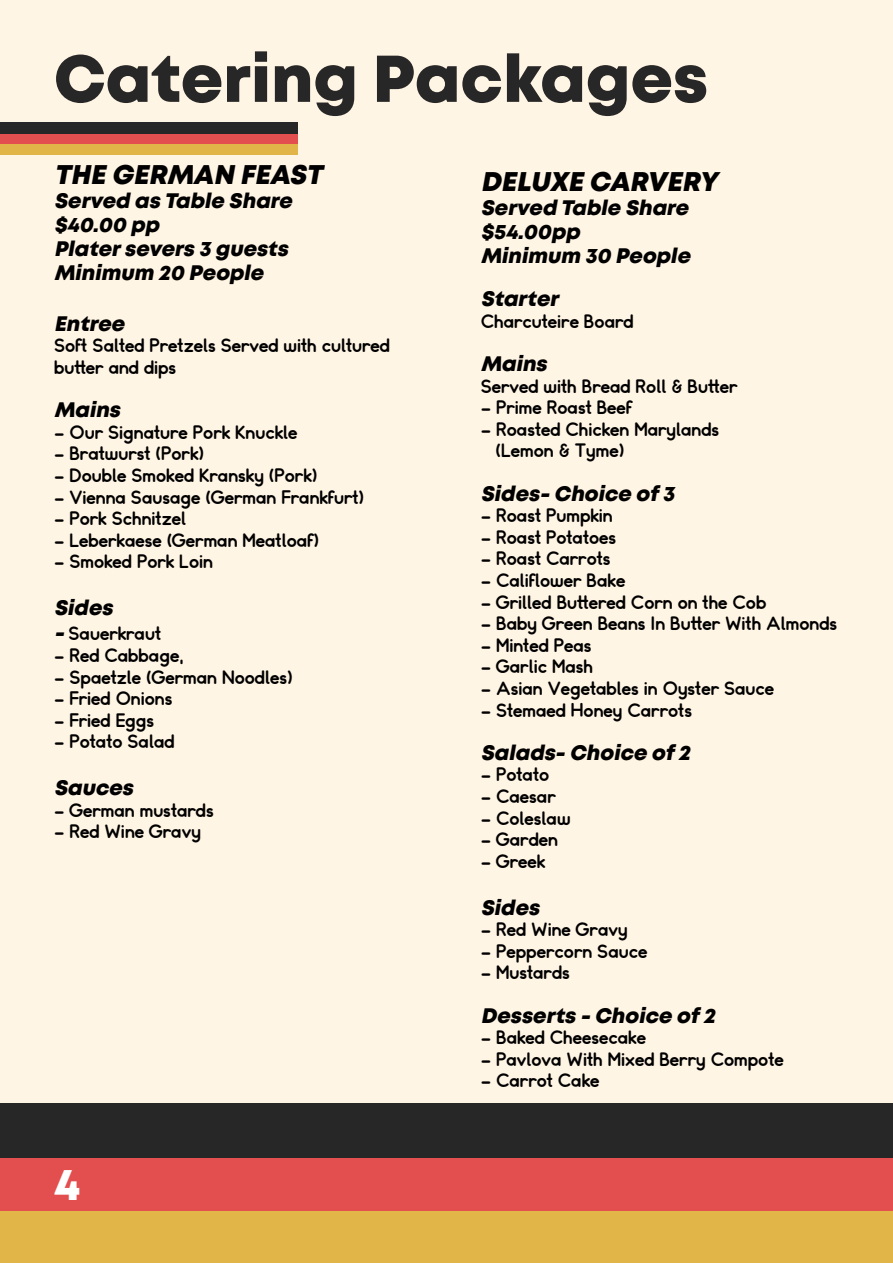
<style>
.page{position:relative;width:893px;height:1263px;background:#fff5e4}
.page>*{position:absolute;margin:0;border:0;box-sizing:border-box;transform-origin:0 0}
.t1{font:66px "Mont Heavy DEMO";color:#282727}
.t2{font:45px "Mont Heavy DEMO";color:#fff}
.t3{font:italic 27px "Mont Heavy DEMO";color:#000}
.t4{font:italic 21px/24px "Mont Heavy DEMO";color:#000}
.t5{font:18px/21.6px "Somatic Rounded";color:#000}
.s1{font-family:"Mont Heavy DEMO";font-style:italic;font-size:21px}
</style>
<div class="page">
<div style="left:0;top:1209px;width:893px;height:54px;background:#e2b548"></div>
<div style="left:0;top:1156px;width:893px;height:54px;background:#e34e4e"></div>
<div style="left:0;top:1104px;width:893px;height:54px;background:#282727"></div>
<div style="left:0;top:143px;width:297px;height:11px;background:#e2b548"></div>
<div style="left:0;top:133px;width:297px;height:11px;background:#e34e4e"></div>
<div style="left:0;top:122px;width:297px;height:11px;background:#282727"></div>
<h1 class="t1" style="left:54px;top:41px;width:656px">Catering Packages</h1>
<h3 class="t3" style="left:54px;top:160px;width:276px">THE GERMAN FEAST</h3>
<p class="t4" style="left:54px;top:190px;width:244px">Served as Table Share $40.00 pp<br>Platersevers 3 guests<br>Minimum 20 People</p>
<p class="t4" style="left:54px;top:313px;width:76px">Entree</p>
<p class="t5" style="left:54px;top:337px;width:337px">Soft Salted Pretzels Served with cultured butter and dips</p>
<p class="t4" style="left:54px;top:399px;width:72px">Mains</p>
<p class="t5" style="left:54px;top:423px;width:245px">- Our Signature Pork Knuckle</p>
<p class="t5" style="left:54px;top:445px;width:152px">- Bratwurst (Pork)</p>
<p class="t5" style="left:54px;top:466px;width:265px">- Double Smoked Kransky (Pork)</p>
<p class="t5" style="left:54px;top:488px;width:312px">- Vienna Sausage (German Frankfurt)</p>
<p class="t5" style="left:54px;top:510px;width:134px">- Pork Schnitzel</p>
<p class="t5" style="left:54px;top:531px;width:267px">- Leberkaese (German Meatloaf)</p>
<p class="t5" style="left:54px;top:553px;width:161px">- Smoked Pork Loin</p>
<p class="t4" style="left:54px;top:597px;width:65px">Sides</p>
<p class="t5" style="left:54px;top:625px;width:109px"><span class="s1">-</span> Sauerkraut</p>
<p class="t5" style="left:54px;top:646px;width:131px">- Red Cabbage,</p>
<p class="t5" style="left:54px;top:668px;width:240px">- Spaetzle (German Noodles)</p>
<p class="t5" style="left:54px;top:690px;width:120px">- Fried Onions</p>
<p class="t5" style="left:54px;top:711px;width:102px">- Fried Eggs</p>
<p class="t5" style="left:54px;top:733px;width:122px">- Potato Salad</p>
<p class="t4" style="left:54px;top:777px;width:85px">Sauces</p>
<p class="t5" style="left:54px;top:801px;width:161px">- German mustards</p>
<p class="t5" style="left:54px;top:823px;width:148px">- Red Wine Gravy</p>
<h2 class="t2" style="left:54px;top:1159px;width:28px">4</h2>
<h3 class="t3" style="left:481px;top:166px;width:244px">DELUXE CARVERY</h3>
<p class="t4" style="left:481px;top:197px;width:216px">Served Table Share $54.00pp<br>Minimum 30 People</p>
<p class="t4" style="left:481px;top:288px;width:84px">Starter</p>
<p class="t5" style="left:481px;top:312px;width:154px">Charcuteire Board</p>
<p class="t4" style="left:481px;top:353px;width:72px">Mains</p>
<p class="t5" style="left:481px;top:377px;width:258px">Served with Bread Roll &amp; Butter</p>
<p class="t5" style="left:481px;top:398px;width:153px">- Prime Roast Beef</p>
<p class="t5" style="left:496px;top:420px;width:225px;text-indent:-15px">- Roasted Chicken Marylands (Lemon &amp; Tyme)</p>
<p class="t4" style="left:481px;top:482px;width:200px">Sides- Choice of3</p>
<p class="t5" style="left:481px;top:506px;width:134px">- Roast Pumpkin</p>
<p class="t5" style="left:481px;top:528px;width:137px">- Roast Potatoes</p>
<p class="t5" style="left:481px;top:550px;width:131px">- Roast Carrots</p>
<p class="t5" style="left:481px;top:571px;width:146px">- Califlower Bake</p>
<p class="t5" style="left:481px;top:593px;width:287px">- Grilled Buttered Corn on the Cob</p>
<p class="t5" style="left:481px;top:614px;width:358px">- Baby Green Beans In Butter With Almonds</p>
<p class="t5" style="left:481px;top:636px;width:112px">- Minted Peas</p>
<p class="t5" style="left:481px;top:658px;width:114px">- Garlic Mash</p>
<p class="t5" style="left:481px;top:679px;width:295px">- Asian Vegetables in Oyster Sauce</p>
<p class="t5" style="left:481px;top:701px;width:213px">- Stemaed Honey Carrots</p>
<p class="t4" style="left:481px;top:741px;width:215px">Salads- Choice of2</p>
<p class="t5" style="left:481px;top:766px;width:70px">- Potato</p>
<p class="t5" style="left:481px;top:787px;width:77px">- Caesar</p>
<p class="t5" style="left:481px;top:809px;width:91px">- Coleslaw</p>
<p class="t5" style="left:481px;top:830px;width:79px">- Garden</p>
<p class="t5" style="left:481px;top:852px;width:66px">- Greek</p>
<p class="t4" style="left:481px;top:896px;width:65px">Sides</p>
<p class="t5" style="left:481px;top:920px;width:148px">- Red Wine Gravy</p>
<p class="t5" style="left:481px;top:942px;width:168px">- Peppercorn Sauce</p>
<p class="t5" style="left:481px;top:964px;width:91px">- Mustards</p>
<p class="t4" style="left:481px;top:1004px;width:240px">Desserts - Choice of2</p>
<p class="t5" style="left:481px;top:1028px;width:167px">- Baked Cheesecake</p>
<p class="t5" style="left:481px;top:1050px;width:305px">- Pavlova With Mixed Berry Compote</p>
<p class="t5" style="left:481px;top:1072px;width:120px">- Carrot Cake</p>
</div>
